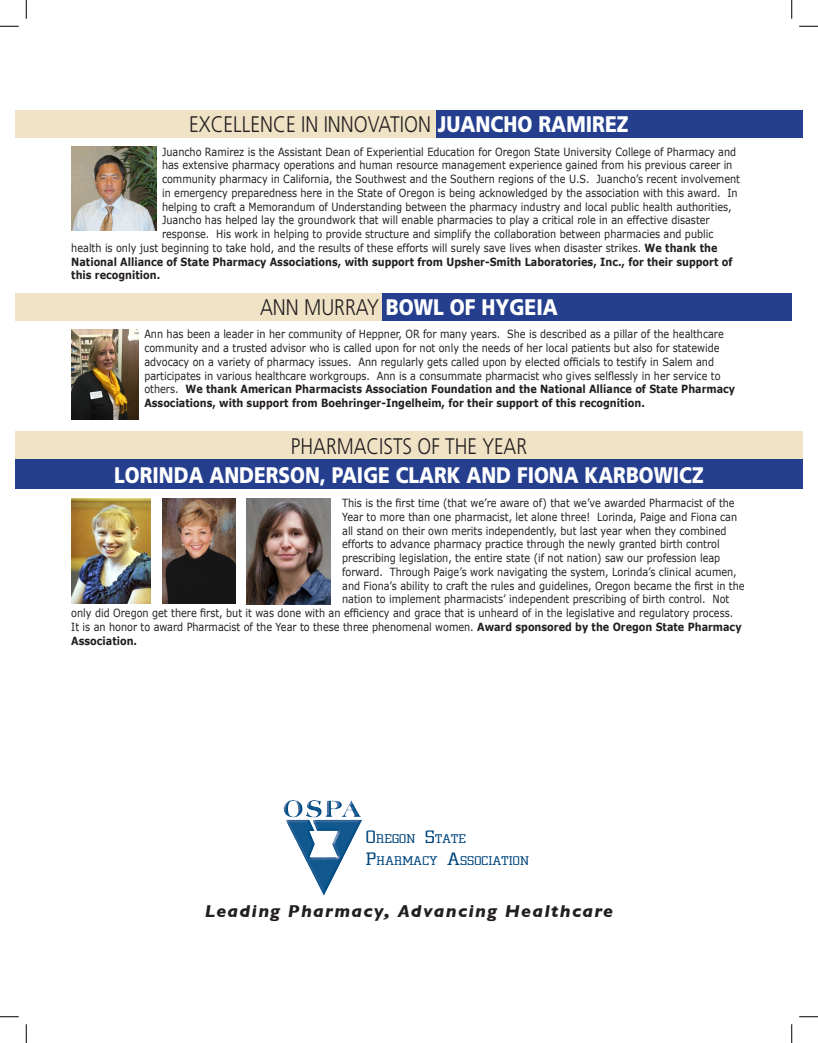
<style>
.page{position:relative;width:818px;height:1043px;background:#fff}
.page>*{position:absolute;margin:0;border:0;box-sizing:border-box;transform-origin:0 0}
.t1{font:900 22.5px "Frutiger";color:#fff;scale:.85 1}
.t2{font:300 22.5px "Frutiger";color:#231f20;scale:.86 1}
.t3{font:900 22.5px "Frutiger";color:#fff;scale:.86 1}
.t4{font:300 22.5px "Frutiger";color:#231f20;scale:.85 1}
.t5{font:italic 700 17.5px "Gill Sans";letter-spacing:.07em;color:#231f20}
.t6{font:13px/22.4px "Civic";color:#00467e;scale:1.15 1}
.t7{font:11.25px/13.8px "Verdana";color:#231f20;scale:.86 1}
.t8{font:700 11.25px "Verdana";color:#231f20;scale:.86 1}
.s1{font-weight:900;color:#fff}
.s2{font-weight:700}
.s3{font-weight:300;color:#231f20}
.s4{font-size:18.62px}
</style>
<div class="page">
<div style="left:390px;top:110px;width:412px;height:27px;background:#253f8e"></div>
<div style="left:15px;top:110px;width:420px;height:27px;background:#efe2c5"></div>
<div style="left:379px;top:293px;width:412px;height:27px;background:#253f8e"></div>
<div style="left:15px;top:458px;width:787px;height:31px;background:#253f8e"></div>
<div style="left:15px;top:293px;width:366px;height:27px;background:#efe2c5"></div>
<div style="left:15px;top:431px;width:787px;height:27px;background:#efe2c5"></div>
<img style="left:71px;top:147px;width:85px;height:84px">
<img style="left:71px;top:330px;width:68px;height:90px">
<img style="left:71px;top:498px;width:80px;height:106px">
<img style="left:163px;top:498px;width:72px;height:106px">
<img style="left:246px;top:498px;width:85px;height:106px">
<img style="left:284px;top:800px;width:62px;height:17px">
<svg style="left:0;top:25px;width:19px;height:2px"></svg>
<svg style="left:799px;top:25px;width:19px;height:2px"></svg>
<svg style="left:0;top:1016px;width:19px;height:1px"></svg>
<svg style="left:799px;top:1016px;width:19px;height:1px"></svg>
<svg style="left:25px;top:0;width:2px;height:19px"></svg>
<svg style="left:25px;top:1024px;width:2px;height:18px"></svg>
<svg style="left:791px;top:0;width:1px;height:19px"></svg>
<svg style="left:791px;top:1024px;width:1px;height:18px"></svg>
<h1 class="t2" style="left:189px;top:111px;width:512px">EXCELLENCE IN INNOVATION <span class="s1">JUANCHO RAMIREZ</span></h1>
<p class="t7" style="left:162px;top:145px;width:669px">Juancho Ramirez is the Assistant Dean of Experiential Education for Oregon State University College of Pharmacy and</p>
<p class="t7" style="left:162px;top:159px;width:664px">has extensive pharmacy operations and human resource management experience gained from his previous career in</p>
<p class="t7" style="left:162px;top:172px;width:673px">community pharmacy in California, the Southwest and the Southern regions of the U.S. Juancho’s recent involvement</p>
<p class="t7" style="left:162px;top:186px;width:671px">in emergency preparedness here in the State of Oregon is being acknowledged by the association with this award. In</p>
<p class="t7" style="left:162px;top:200px;width:664px">helping to craft a Memorandum of Understanding between the pharmacy industry and local public health authorities,</p>
<p class="t7" style="left:162px;top:214px;width:638px">Juancho has helped lay the groundwork that will enable pharmacies to play a critical role in an effective disaster</p>
<p class="t7" style="left:162px;top:227px;width:642px">response. His work in helping to provide structure and simplify the collaboration between pharmacies and public</p>
<p class="t7" style="left:71px;top:241px;width:752px">health is only just beginning to take hold, and the results of these efforts will surely save lives when disaster strikes. <span class="s2">We thank the</span></p>
<p class="t8" style="left:71px;top:254px;width:770px">National Alliance of State Pharmacy Associations, with support from Upsher-Smith Laboratories, Inc., for their support of</p>
<p class="t8" style="left:71px;top:268px;width:105px">this recognition.</p>
<h1 class="t3" style="left:260px;top:293px;width:348px"><span class="s3">ANN M URRAY</span> BOWL OF HYGEIA</h1>
<p class="t7" style="left:144px;top:328px;width:688px">Ann has been a leader in her community of Heppner, OR for many years. She is described as a pillar of the healthcare community and a trusted advisor who is called upon for not only the needs of her local patients but also for statewide advocacy on a variety of pharmacy issues. Ann regularly gets called upon by elected officials to testify in Salem and participates in various healthcare workgroups. Ann is a consummate pharmacist who gives selflessly in her service to others. <span class="s2">We thank American Pharmacists Association Foundation and the National Alliance of State Pharmacy Associations, with support from Boehringer-Ingelheim, for their support of this recognition.</span></p>
<h1 class="t4" style="left:291px;top:433px;width:279px">PHARMACISTS OF THE YEAR</h1>
<h1 class="t1" style="left:114px;top:461px;width:695px">LORINDA ANDERSON, PAIGE CLARK AND FIONA KARBOWICZ</h1>
<p class="t7" style="left:342px;top:496px;width:458px">This is the first time (that we’re aware of) that we’ve awarded Pharmacist of the</p>
<p class="t7" style="left:342px;top:510px;width:461px">Year to more than one pharmacist, let alone three! Lorinda, Paige and Fiona can</p>
<p class="t7" style="left:342px;top:524px;width:448px">all stand on their own merits independently, but last year when they combined</p>
<p class="t7" style="left:342px;top:537px;width:440px">efforts to advance pharmacy practice through the newly granted birth control</p>
<p class="t7" style="left:342px;top:551px;width:441px">prescribing legislation, the entire state (if not nation) saw our profession leap</p>
<p class="t7" style="left:342px;top:565px;width:460px">forward. Through Paige’s work navigating the system, Lorinda’s clinical acumen,</p>
<p class="t7" style="left:342px;top:579px;width:469px">and Fiona’s ability to craft the rules and guidelines, Oregon became the first in the</p>
<p class="t7" style="left:342px;top:592px;width:452px">nation to implement pharmacists’ independent prescribing of birth control. Not</p>
<p class="t7" style="left:71px;top:606px;width:771px">only did Oregon get there first, but it was done with an efficiency and grace that is unheard of in the legislative and regulatory process.</p>
<p class="t7" style="left:71px;top:620px;width:781px">It is an honor to award Pharmacist of the Year to these three phenomenal women. <span class="s2">Award sponsored by the Oregon State Pharmacy</span></p>
<p class="t8" style="left:71px;top:633px;width:78px">Association.</p>
<p class="t6" style="left:366px;top:827px;width:143px"><span class="s4">O</span>REGON <span class="s4">S</span>TATE<br><span class="s4">P</span>HARMACY <span class="s4">A</span>SSOCIATION</p>
<h2 class="t5" style="left:205px;top:901px;width:410px">Leading Pharmacy, Advancing Healthcare</h2>
</div>
